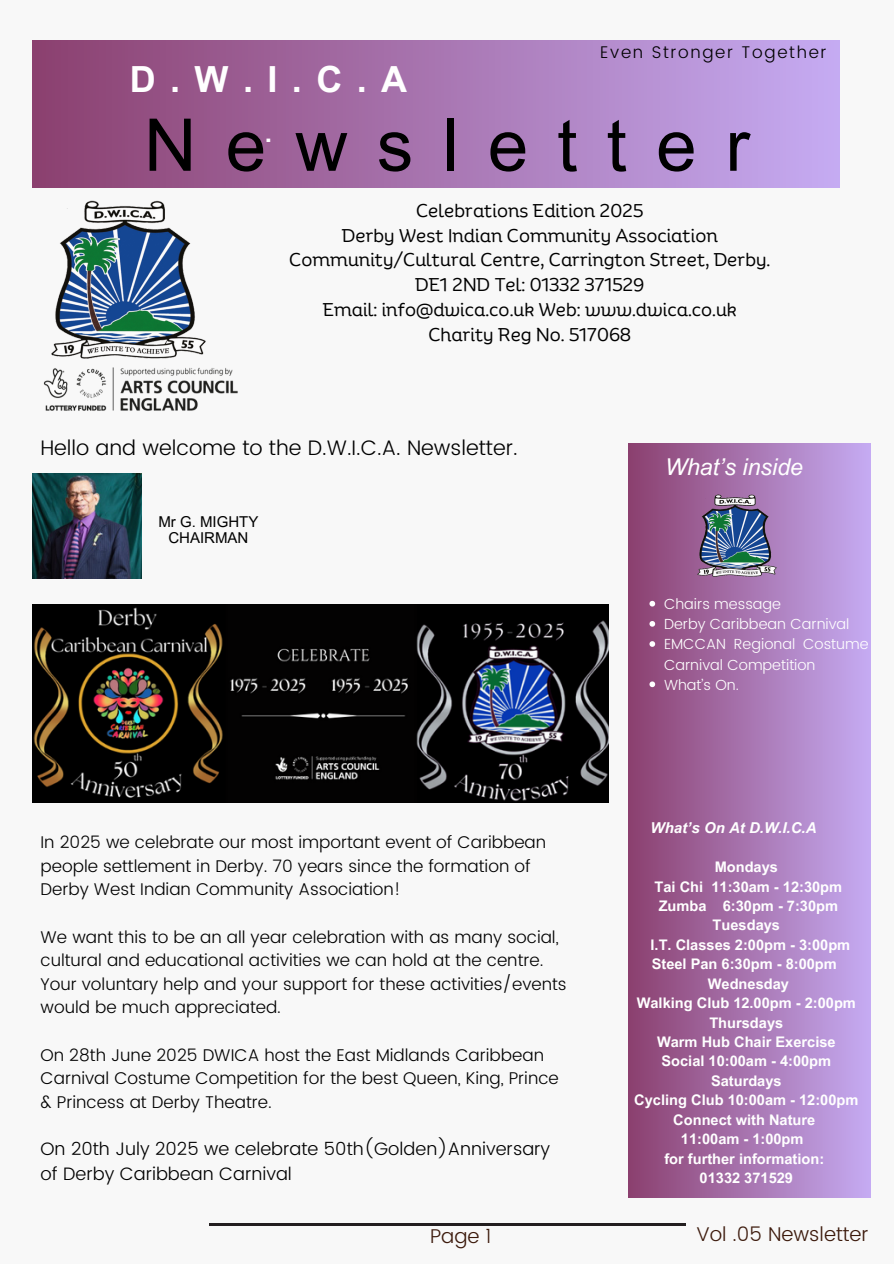
<style>
.page{position:relative;width:894px;height:1264px;background:#fff}
.page>*{position:absolute;margin:0;border:0;box-sizing:border-box;transform-origin:0 0}
.t1{font:72.75px "Arial MT Pro";letter-spacing:.4em;color:#000}
.t2{font:700 36px/49.5px "Arial MT Pro";color:#fff;text-align:center}
.t3{font:italic 23.25px "Arial MT Pro";color:#fff}
.t4{font:300 21px "Poppins";color:#000}
.t5{font:300 19.95px "Poppins";color:#3c1a0c}
.t6{font:18px/24.8px "Binate Display";color:#000;text-align:center}
.t7{font:300 18px/24.8px "Poppins";color:#000}
.t8{font:300 16.95px/23.7px "Poppins";color:#000}
.t9{font:300 16.95px "Poppins";letter-spacing:.1em;color:#000}
.t10{font:italic 700 15px "Arial MT Pro";color:#fff}
.t11{font:15px "Arial MT Pro";color:#000}
.t12{font:700 14.55px/19.4px "Arial MT Pro";color:#fff;text-align:center}
.t13{font:300 14.55px/20.1px "Poppins";color:#fff}
.s1{font-weight:400}
</style>
<div class="page">
<div style="left:0;top:0;width:893px;height:1263px;background:#f8f8f8"></div>
<img style="left:51px;top:200px;width:155px;height:159px">
<div style="left:32px;top:41px;width:807px;height:146px;background:linear-gradient(to right,#8b406f,#c5abf3)"></div>
<div style="left:628px;top:444px;width:242px;height:753px;background:linear-gradient(to right,#8b406e,#c5aaf2)"></div>
<img style="left:43px;top:367px;width:195px;height:44px">
<img style="left:32px;top:473px;width:109px;height:106px">
<img style="left:695px;top:494px;width:83px;height:82px">
<hr style="left:209px;top:1222px;width:476px;height:2px;background:#231f20">
<svg style="left:649px;top:601px;width:6px;height:5px"></svg>
<svg style="left:649px;top:621px;width:6px;height:5px"></svg>
<svg style="left:649px;top:641px;width:6px;height:6px"></svg>
<svg style="left:649px;top:681px;width:6px;height:6px"></svg>
<img style="left:32px;top:604px;width:576px;height:198px">
<p class="t9" style="left:600px;top:42px;width:228px">Even Stronger Together</p>
<p class="t2" style="left:130px;top:59px;width:279px">D.W.I.C.A <span class="s1">.</span></p>
<h5 class="t1" style="left:144px;top:118px;width:607px">Newsletter</h5>
<p class="t6" style="left:289px;top:196px;width:482px">Celebrations Edition 2025<br>Derby West Indian Community Association Community/Cultural Centre, Carrington Street, Derby.<br>DE1 2ND Tel: 01332 371529<br>Email: info@dwica.co.uk Web: www.dwica.co.uk Charity Reg No. 517068</p>
<p class="t4" style="left:40px;top:435px;width:479px">Hello and welcome to the D.W.I.C.A. Newsletter.</p>
<p class="t11" style="left:158px;top:516px;width:101px">Mr G. MIGHTY</p>
<p class="t11" style="left:168px;top:532px;width:81px">CHAIRMAN</p>
<p class="t8" style="left:41px;top:830px;width:507px">In 2025 we celebrate our most important event of Caribbean people settlement in Derby. 70 years since the formation of<br>Derby West Indian Community Association!</p>
<p class="t8" style="left:41px;top:924px;width:527px">We want this to be an all year celebration with as many social, cultural and educational activities we can hold at the centre.<br>Your voluntary help and your support for these activities/events would be much appreciated.</p>
<h5 class="t8" style="left:41px;top:1042px;width:519px">On 28th June 2025 DWICA host the East Midlands Caribbean<br>Carnival Costume Competition for the best Queen, King, Prince &amp; Princess at Derby Theatre.</h5>
<h5 class="t7" style="left:41px;top:1136px;width:511px">On 20th July 2025 we celebrate 50th(Golden)Anniversary of Derby Caribbean Carnival</h5>
<h3 class="t3" style="left:665px;top:458px;width:139px">What’s inside</h3>
<h2 class="t13" style="left:663px;top:594px;width:119px">Chairs message</h2>
<h1 class="t13" style="left:663px;top:614px;width:187px">Derby Caribbean Carnival</h1>
<p class="t13" style="left:663px;top:634px;width:206px">EMCCAN Regional Costume<br>Carnival Competition</p>
<h4 class="t13" style="left:663px;top:674px;width:76px">What’s On.</h4>
<p class="t10" style="left:650px;top:821px;width:167px">What’s On At D.W.I.C.A</p>
<p class="t12" style="left:634px;top:859px;width:225px">Mondays<br>Tai Chi 11:30am - 12:30pm<br>Zumba 6:30pm - 7:30pm<br>Tuesdays<br>I.T. Classes 2:00pm - 3:00pm<br>Steel Pan 6:30pm - 8:00pm<br>Wednesday<br>Walking Club 12.00pm - 2:00pm<br>Thursdays<br>Warm Hub Chair Exercise<br>Social 10:00am - 4:00pm<br>Saturdays<br>Cycling Club 10:00am - 12:00pm<br>Connect with Nature<br>11:00am - 1:00pm</p>
<p class="t12" style="left:664px;top:1150px;width:161px">for further information:<br>01332 371529</p>
<h3 class="t5" style="left:430px;top:1224px;width:63px">Page 1</h3>
<p class="t5" style="left:696px;top:1222px;width:174px">Vol .05 Newsletter</p>
</div>
